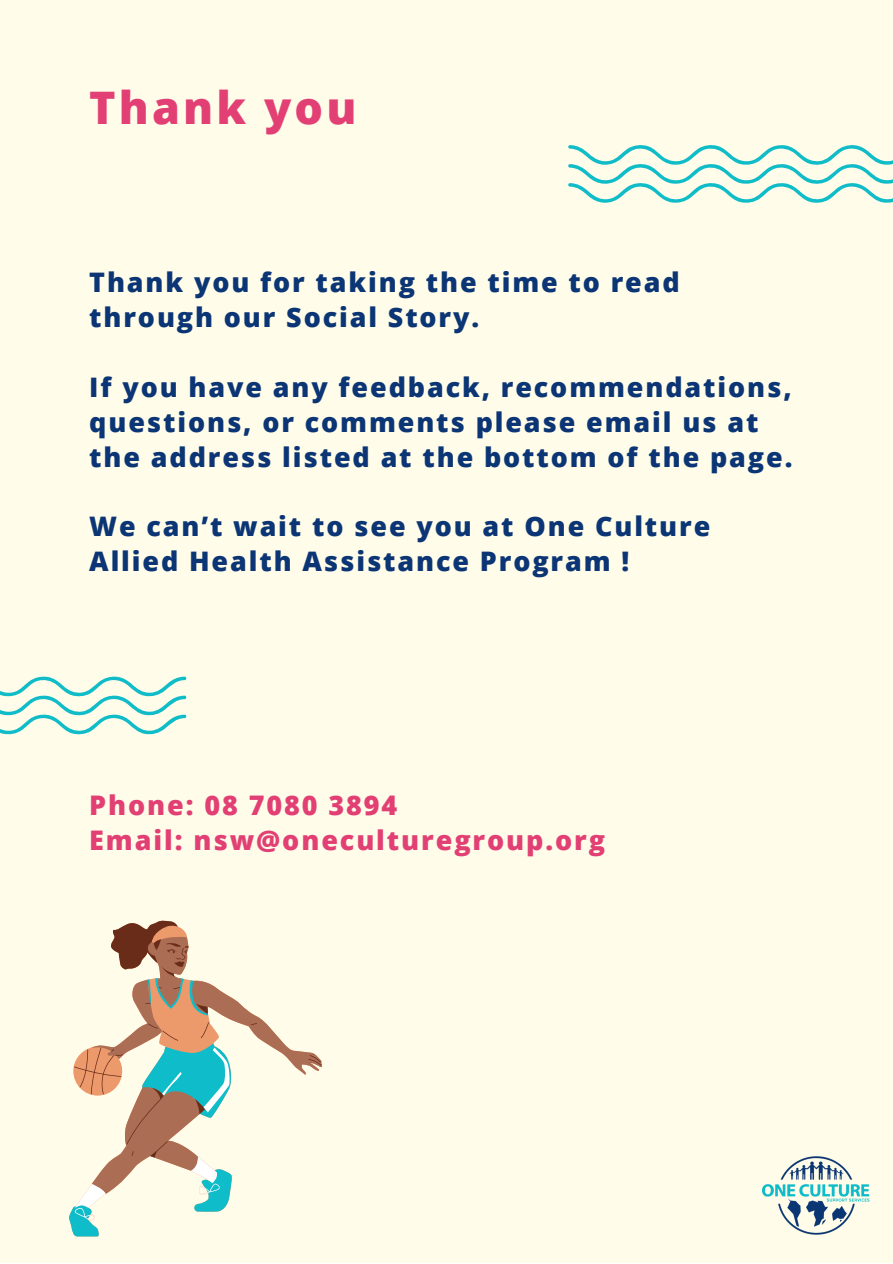
<style>
.page{position:relative;width:893px;height:1264px;background:#fff}
.page>*{position:absolute;margin:0;border:0;box-sizing:border-box;transform-origin:0 0}
.t1{font:800 44.85px "Open Sans";letter-spacing:.07em;color:#e24074}
.t2{font:800 27px "Open Sans";letter-spacing:.07em;color:#e24074}
.t3{font:800 26.85px/34.8px "Open Sans";letter-spacing:.07em;color:#0b3574}
</style>
<div class="page">
<div style="left:0;top:0;width:892px;height:1262px;background:#fffde9"></div>
<svg style="left:568px;top:145px;width:324px;height:58px"></svg>
<svg style="left:0;top:676px;width:186px;height:59px"></svg>
<svg style="left:111px;top:920px;width:210px;height:155px"></svg>
<svg style="left:69px;top:978px;width:164px;height:258px"></svg>
<img style="left:762px;top:1156px;width:108px;height:79px">
<p class="t1" style="left:89px;top:76px;width:269px">Thank you</p>
<p class="t3" style="left:89px;top:264px;width:592px">Thank you for taking the time to read through our Social Story.</p>
<p class="t3" style="left:89px;top:369px;width:704px">If you have any feedback, recommendations, questions, or comments please email us at the address listed at the bottom of the page.</p>
<p class="t3" style="left:89px;top:508px;width:622px">We can’t wait to see you at One Culture<br>Allied Health Assistance Program !</p>
<p class="t2" style="left:89px;top:786px;width:309px">Phone: 08 7080 3894</p>
<p class="t2" style="left:89px;top:821px;width:517px">Email: nsw@oneculturegroup.org</p>
</div>
